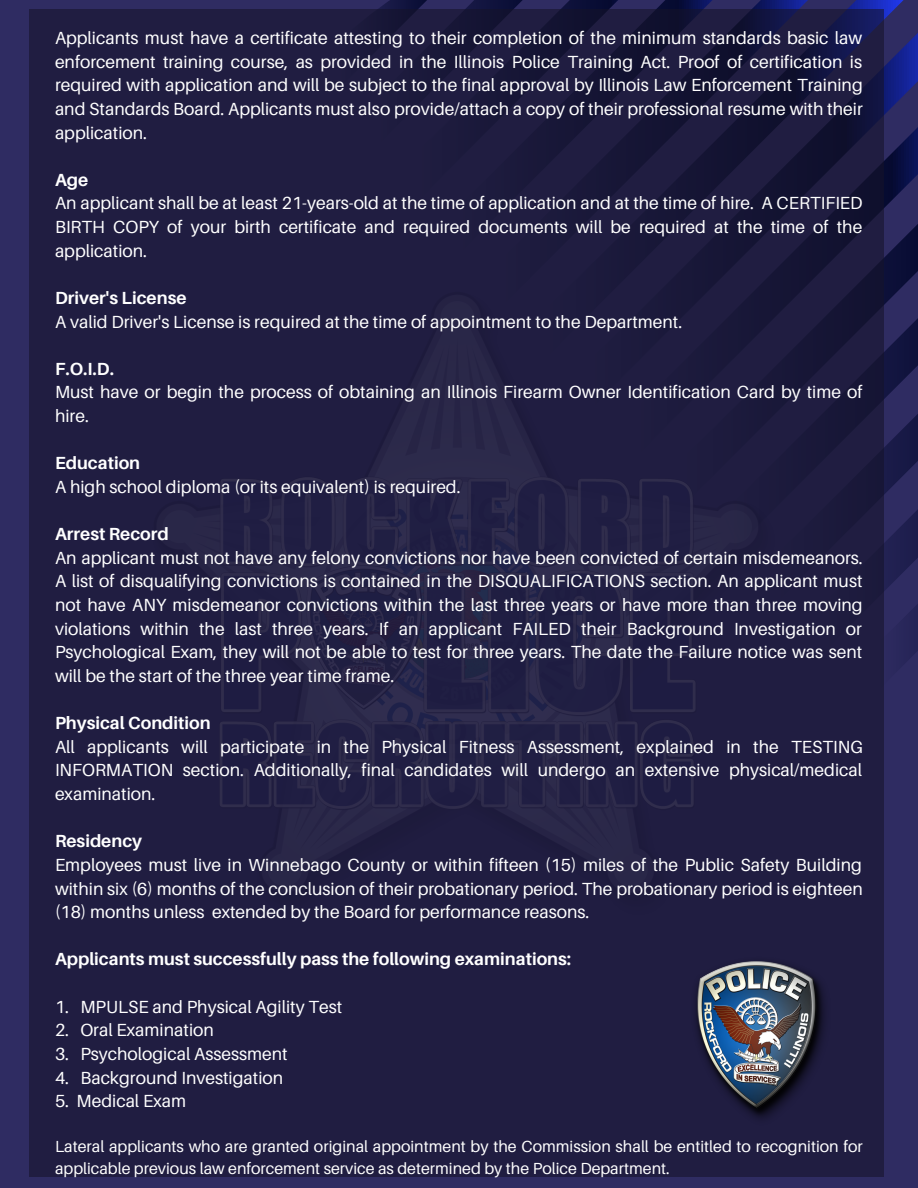
<style>
.page{position:relative;width:918px;height:1188px;background:#2f2c62}
.page>*{position:absolute;margin:0;border:0;box-sizing:border-box;transform-origin:0 0}
.t1{font:17.55px/23.7px "Aileron";color:#fff;text-align:justify}
.t2{font:700 17.55px "Aileron";color:#fff}
.t3{font:16.05px/21.3px "Aileron";color:#fff}
</style>
<div class="page">
<svg style="left:883px;top:684px;width:1px;height:121px"></svg>
<svg style="left:848px;top:0;width:60px;height:630px"></svg>
<div style="left:29px;top:9px;width:854px;height:1168px;background:linear-gradient(to right,#211e42,#1b193c)"></div>
<img style="left:123px;top:260px;width:672px;height:668px">
<img style="left:679px;top:937px;width:157px;height:201px">
<p class="t1" style="left:55px;top:26px;width:809px">Applicants must have a certificate attesting to their completion of the minimum standards basic law enforcement training course, as provided in the Illinois Police Training Act. Proof of certification is required with application and will be subject to the final approval by Illinois Law Enforcement Training and Standards Board. Applicants must also provide/attach a copy of their professional resume with their application.</p>
<p class="t2" style="left:55px;top:169px;width:35px">Age</p>
<p class="t1" style="left:55px;top:191px;width:809px">An applicant shall be at least 21-years-old at the time of application and at the time of hire. A CERTIFIED BIRTH COPY of your birth certificate and required documents will be required at the time of the application.</p>
<p class="t2" style="left:55px;top:287px;width:133px">Driver's License</p>
<p class="t1" style="left:55px;top:309px;width:629px">A valid Driver's License is required at the time of appointment to the Department.</p>
<p class="t2" style="left:55px;top:358px;width:60px">F.O.I.D.</p>
<p class="t1" style="left:55px;top:380px;width:809px">Must have or begin the process of obtaining an Illinois Firearm Owner Identification Card by time of hire.</p>
<p class="t2" style="left:55px;top:452px;width:87px">Education</p>
<p class="t1" style="left:55px;top:475px;width:407px">A high school diploma (or its equivalent) is required.</p>
<p class="t2" style="left:55px;top:523px;width:115px">Arrest Record</p>
<p class="t1" style="left:55px;top:545px;width:809px">An applicant must not have any felony convictions nor have been convicted of certain misdemeanors.<br>A list of disqualifying convictions is contained in the DISQUALIFICATIONS section. An applicant must not have ANY misdemeanor convictions within the last three years or have more than three moving violations within the last three years. If an applicant FAILED their Background Investigation or Psychological Exam, they will not be able to test for three years. The date the Failure notice was sent will be the start of the three year time frame.</p>
<p class="t2" style="left:55px;top:712px;width:157px">Physical Condition</p>
<p class="t1" style="left:55px;top:734px;width:809px">All applicants will participate in the Physical Fitness Assessment, explained in the TESTING INFORMATION section. Additionally, final candidates will undergo an extensive physical/medical examination.</p>
<p class="t2" style="left:55px;top:830px;width:89px">Residency</p>
<p class="t1" style="left:55px;top:853px;width:809px">Employees must live in Winnebago County or within fifteen (15) miles of the Public Safety Building within six (6) months of the conclusion of their probationary period. The probationary period is eighteen (18) months unless extended by the Board for performance reasons.</p>
<p class="t2" style="left:55px;top:948px;width:518px">Applicants must successfully pass the following examinations:</p>
<p class="t1" style="left:55px;top:994px;width:289px">1. MPULSE and Physical Agility Test</p>
<p class="t1" style="left:55px;top:1018px;width:160px">2. Oral Examination</p>
<p class="t1" style="left:55px;top:1042px;width:234px">3. Psychological Assessment</p>
<p class="t1" style="left:55px;top:1065px;width:230px">4. Background Investigation</p>
<p class="t1" style="left:55px;top:1089px;width:133px">5. Medical Exam</p>
<p class="t3" style="left:55px;top:1136px;width:809px">Lateral applicants who are granted original appointment by the Commission shall be entitled to recognition for applicable previous law enforcement service as determined by the Police Department.</p>
</div>
